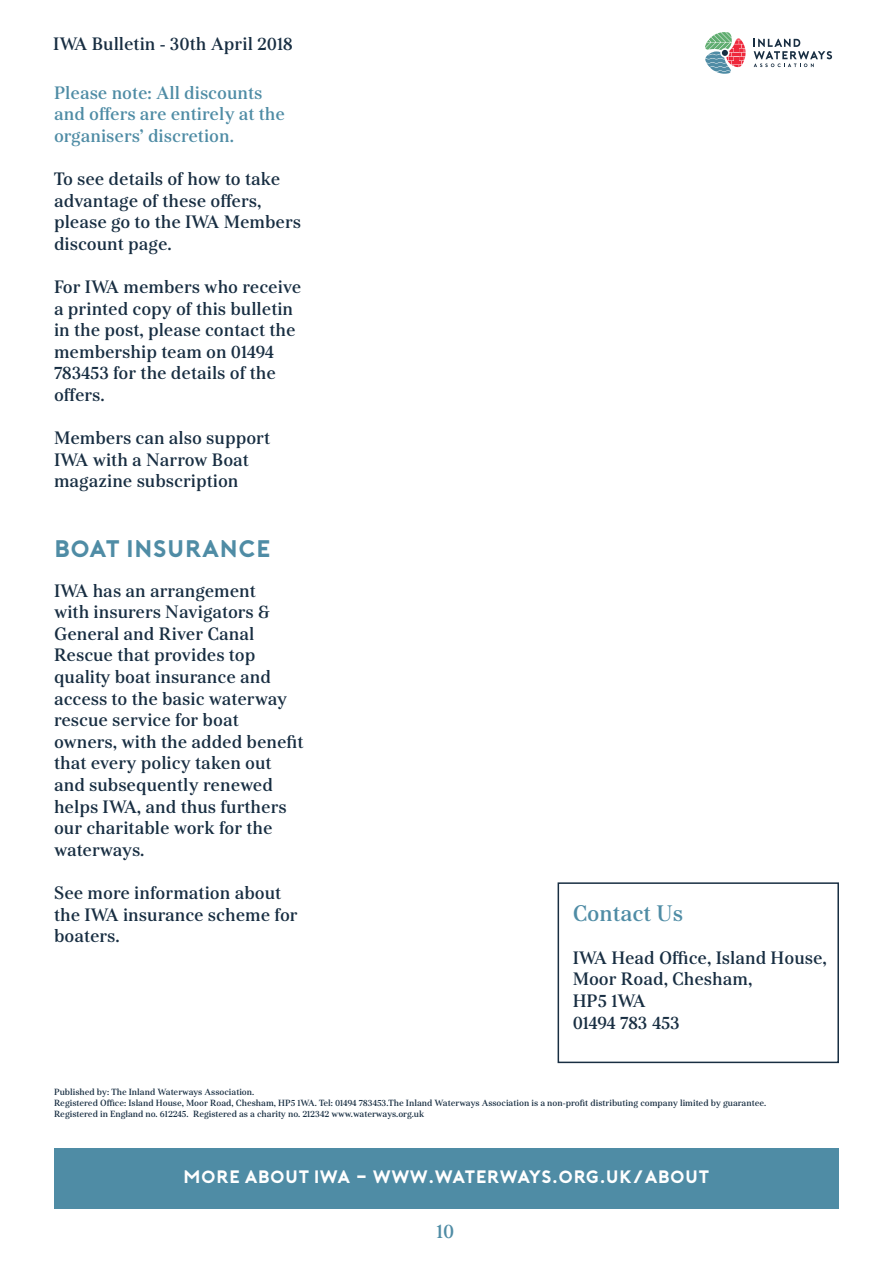
<style>
.page{position:relative;width:893px;height:1263px;background:#fff}
.page>*{position:absolute;margin:0;border:0;box-sizing:border-box;transform-origin:0 0}
.t1{font:700 24px "Porter";color:#4f8ca5}
.t2{font:500 22.5px "Kostic Serif";color:#4f8ca5}
.t3{font:500 19.5px "Kostic Serif";color:#4f8ca5}
.t4{font:500 18px/21.6px "Kostic Serif";color:#182e42}
.t5{font:500 18px/21.6px "Kostic Serif";color:#4f8ca5}
.t6{font:700 18px "Porter";color:#fff}
.t7{font:500 18px "Kostic Serif";letter-spacing:-.02em;color:#182e42}
.t8{font:500 9px "Kostic Serif";color:#182e42}
</style>
<div class="page">
<div style="left:54px;top:1148px;width:785px;height:61px;background:#4f8ca5"></div>
<svg style="left:705px;top:32px;width:40px;height:42px"></svg>
<svg style="left:754px;top:39px;width:78px;height:28px"></svg>
<div style="left:558px;top:882px;width:281px;height:181px;border:2px solid #182e42"></div>
<p class="t4" style="left:53px;top:33px;width:241px">IWA Bulletin - 30th April 2018</p>
<p class="t5" style="left:54px;top:82px;width:233px">Please note: All discounts and offers are entirely at the organisers’ discretion.</p>
<p class="t4" style="left:54px;top:168px;width:249px">To see details of how to take advantage of these offers, please go to the IWA Members discount page.</p>
<p class="t4" style="left:54px;top:276px;width:249px">For IWA members who receive a printed copy of this bulletin in the post, please contact the membership team on 01494<br>783453 for the details of the offers.</p>
<p class="t4" style="left:54px;top:427px;width:218px">Members can also support<br>IWA with a Narrow Boat magazine subscription</p>
<p class="t1" style="left:54px;top:536px;width:218px">BOAT INSURANCE</p>
<p class="t4" style="left:54px;top:580px;width:251px">IWA has an arrangement<br>with insurers Navigators &amp;<br>General and River Canal<br>Rescue that provides top quality boat insurance and access to the basic waterway rescue service for boat owners, with the added benefit that every policy taken out and subsequently renewed helps IWA, and thus furthers our charitable work for the waterways.</p>
<p class="t4" style="left:54px;top:882px;width:245px">See more information about the IWA insurance scheme for boaters.</p>
<p class="t2" style="left:573px;top:899px;width:112px">Contact Us</p>
<p class="t4" style="left:573px;top:947px;width:256px">IWA Head Office, Island House,<br>Moor Road, Chesham,</p>
<p class="t4" style="left:573px;top:990px;width:75px">HP5 1WA</p>
<p class="t7" style="left:573px;top:1011px;width:108px">01494 783 453</p>
<p class="t8" style="left:54px;top:1087px;width:202px">Published by: The Inland Waterways Association.</p>
<p class="t8" style="left:54px;top:1097px;width:714px">Registered Office: Island House, Moor Road, Chesham, HP5 1WA. Tel: 01494 783453.The Inland Waterways Association is a non-profit distributing company limited by guarantee.</p>
<p class="t8" style="left:54px;top:1108px;width:372px">Registered in England no. 612245. Registered as a charity no. 212342 www.waterways.org.uk</p>
<p class="t6" style="left:183px;top:1166px;width:528px">MORE ABOUT IWA - WWW.WATERWAYS.ORG.UK/ABOUT</p>
<p class="t3" style="left:437px;top:1219px;width:19px">10</p>
</div>
